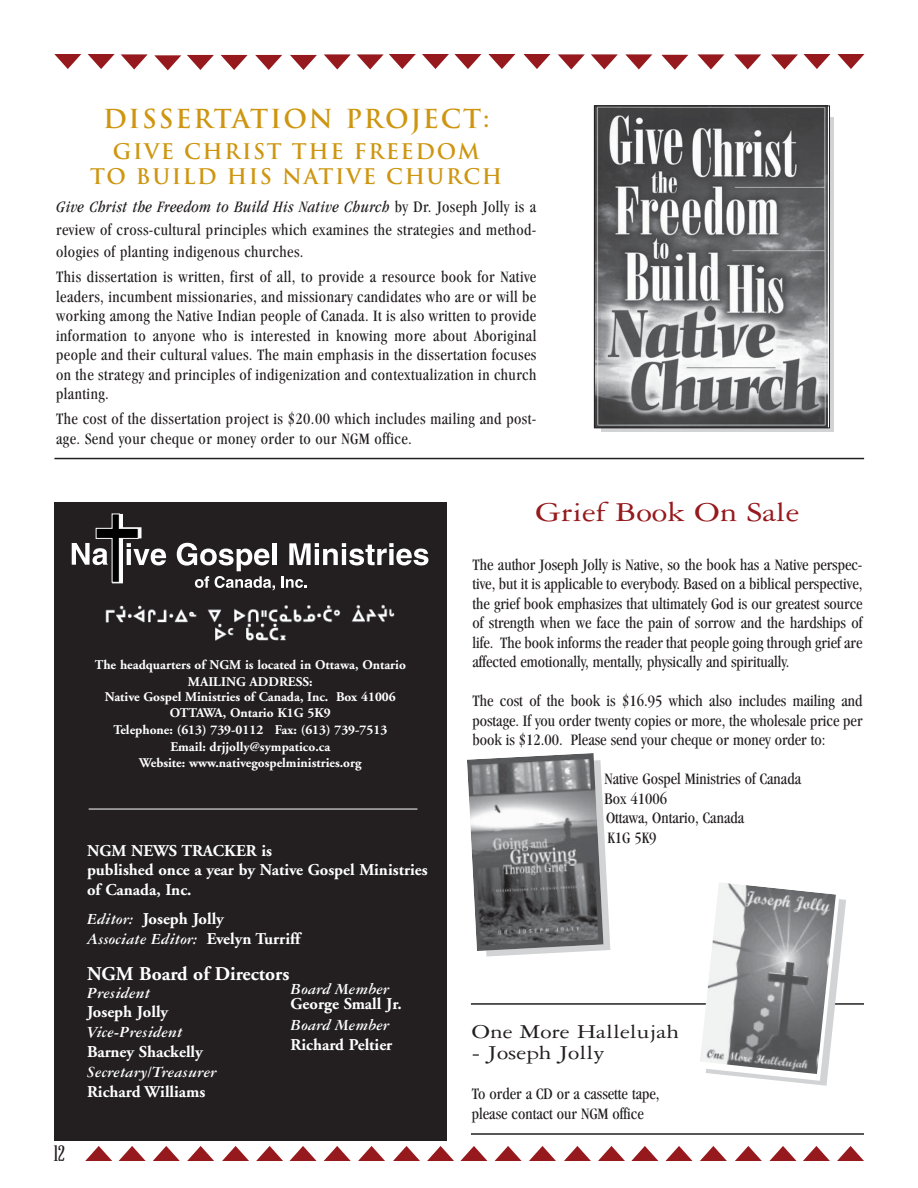
<style>
.page{position:relative;width:918px;height:1188px;background:#fff}
.page>*{position:absolute;margin:0;border:0;box-sizing:border-box;transform-origin:0 0}
.t1{font:29.1px "Garamond Three";color:#96191d;scale:1.2 1}
.t2{font:700 25.5px "Trajan";letter-spacing:.075em;color:#ce9610}
.t3{font:700 21px/25.5px "Trajan";letter-spacing:.075em;color:#ce9610;text-align:center}
.t4{font:21px "Garamond Three";color:#231f20;scale:1.2 1}
.t5{font:21px "Willow";color:#231f20;scale:1.8 1}
.t6{font:700 19.5px "Adobe Garamond";color:#fff}
.t7{font:condensed 16.5px/19.5px "Garamond";color:#231f20;text-align:justify}
.t8{font:700 16.5px/19.8px "Adobe Garamond";color:#fff}
.t9{font:condensed 16.5px/19.5px "Garamond";letter-spacing:.025em;color:#231f20}
.t10{font:italic 700 16.5px "Garamond Three";color:#fff}
.t11{font:700 13.35px/17px "Adobe Garamond";color:#fff;text-align:center}
.s1{font-style:italic}
.s2{font-family:"Garamond Three";font-style:italic}
.s3{font-family:"Adobe Garamond";font-style:normal}
</style>
<div class="page">
<div style="left:54px;top:502px;width:392px;height:638px;background:#231f20"></div>
<svg style="left:72px;top:513px;width:94px;height:70px"></svg>
<div style="left:272px;top:543px;width:5px;height:22px;background:#fff"></div>
<svg style="left:289px;top:543px;width:139px;height:22px"></svg>
<svg style="left:177px;top:543px;width:98px;height:47px"></svg>
<svg style="left:281px;top:576px;width:26px;height:12px"></svg>
<hr style="left:471px;top:1003px;width:393px;height:2px;background:#231f20">
<svg style="left:54px;top:54px;width:27px;height:15px"></svg>
<svg style="left:88px;top:54px;width:27px;height:15px"></svg>
<hr style="left:471px;top:1133px;width:393px;height:2px;background:#231f20">
<hr style="left:89px;top:809px;width:328px;height:1px;background:#fff">
<svg style="left:486px;top:814px;width:124px;height:142px"></svg>
<img style="left:467px;top:753px;width:136px;height:198px">
<svg style="left:699px;top:899px;width:147px;height:187px"></svg>
<img style="left:700px;top:883px;width:136px;height:191px">
<div style="left:601px;top:117px;width:233px;height:315px;background:#d1d3d4"></div>
<img style="left:596px;top:108px;width:232px;height:318px">
<div style="left:594px;top:106px;width:236px;height:322px;border:1px solid #231f20"></div>
<svg style="left:422px;top:54px;width:59px;height:15px"></svg>
<svg style="left:837px;top:54px;width:27px;height:15px"></svg>
<svg style="left:488px;top:54px;width:27px;height:15px"></svg>
<svg style="left:523px;top:54px;width:27px;height:15px"></svg>
<svg style="left:558px;top:54px;width:27px;height:15px"></svg>
<svg style="left:591px;top:54px;width:27px;height:15px"></svg>
<svg style="left:625px;top:54px;width:27px;height:15px"></svg>
<svg style="left:661px;top:55px;width:27px;height:15px"></svg>
<svg style="left:697px;top:54px;width:27px;height:15px"></svg>
<svg style="left:734px;top:54px;width:27px;height:15px"></svg>
<svg style="left:771px;top:54px;width:59px;height:15px"></svg>
<hr style="left:54px;top:458px;width:810px;height:1px;background:#231f20">
<svg style="left:121px;top:54px;width:27px;height:15px"></svg>
<svg style="left:187px;top:55px;width:27px;height:15px"></svg>
<svg style="left:221px;top:55px;width:27px;height:15px"></svg>
<svg style="left:255px;top:55px;width:27px;height:15px"></svg>
<svg style="left:290px;top:55px;width:27px;height:15px"></svg>
<svg style="left:324px;top:54px;width:27px;height:15px"></svg>
<svg style="left:357px;top:54px;width:59px;height:15px"></svg>
<svg style="left:154px;top:55px;width:27px;height:15px"></svg>
<svg style="left:222px;top:1146px;width:27px;height:15px"></svg>
<svg style="left:187px;top:1146px;width:27px;height:15px"></svg>
<svg style="left:153px;top:1146px;width:27px;height:15px"></svg>
<svg style="left:119px;top:1146px;width:27px;height:15px"></svg>
<svg style="left:85px;top:1146px;width:27px;height:15px"></svg>
<svg style="left:393px;top:1146px;width:27px;height:15px"></svg>
<svg style="left:358px;top:1146px;width:27px;height:15px"></svg>
<svg style="left:324px;top:1146px;width:27px;height:15px"></svg>
<svg style="left:290px;top:1146px;width:27px;height:15px"></svg>
<svg style="left:256px;top:1146px;width:27px;height:15px"></svg>
<svg style="left:564px;top:1146px;width:27px;height:15px"></svg>
<svg style="left:529px;top:1146px;width:27px;height:15px"></svg>
<svg style="left:495px;top:1146px;width:27px;height:15px"></svg>
<svg style="left:460px;top:1146px;width:27px;height:15px"></svg>
<svg style="left:427px;top:1146px;width:27px;height:15px"></svg>
<svg style="left:735px;top:1146px;width:27px;height:15px"></svg>
<svg style="left:700px;top:1146px;width:27px;height:15px"></svg>
<svg style="left:666px;top:1146px;width:27px;height:15px"></svg>
<svg style="left:631px;top:1146px;width:27px;height:15px"></svg>
<svg style="left:598px;top:1146px;width:27px;height:15px"></svg>
<svg style="left:837px;top:1146px;width:27px;height:15px"></svg>
<svg style="left:803px;top:1146px;width:27px;height:15px"></svg>
<svg style="left:770px;top:1146px;width:27px;height:15px"></svg>
<img style="left:105px;top:604px;width:290px;height:37px">
<h2 class="t2" style="left:103px;top:104px;width:388px">DISSERTATION PROJECT:</h2>
<p class="t3" style="left:90px;top:139px;width:414px">GIVE CHRIST THE FREEDOM<br>TO BUILD HIS NATIVE CHURCH</p>
<p class="t7" style="left:56px;top:197px;width:482px;line-height:22.5px"><span class="s1">Give Christ the Freedom to Build His Native Church</span> by Dr. Joseph Jolly is a review of cross-cultural principles which examines the strategies and method&shy;ologies of planting indigenous churches.</p>
<p class="t7" style="left:56px;top:269px;width:482px">This dissertation is written, first of all, to provide a resource book for Native leaders, incumbent missionaries, and missionary candidates who are or will be working among the Native Indian people of Canada. It is also written to provide information to anyone who is interested in knowing more about Aboriginal people and their cultural values. The main emphasis in the dissertation focuses on the strategy and principles of indigenization and contextualization in church planting.</p>
<p class="t9" style="left:56px;top:411px;width:482px">The cost of the dissertation project is $20.00 which includes mailing and post&shy;age. Send your cheque or money order to our NGM office.</p>
<p class="t11" style="left:95px;top:658px;width:313px">The headquarters of NGM is located in Ottawa, Ontario<br>MAILING ADDRESS:</p>
<p class="t11" style="left:105px;top:691px;width:292px;line-height:15.1px">Native Gospel Ministries of Canada, Inc. Box 41006<br>OTTAWA, Ontario K1G 5K9</p>
<p class="t11" style="left:113px;top:722px;width:275px">Telephone: (613) 739-0112 Fax: (613) 739-7513<br>Email: drjjolly@sympatico.ca<br>Website: www.nativegospelministries.org</p>
<p class="t5" style="left:54px;top:1145px;width:8px">12</p>
<p class="t8" style="left:87px;top:842px;width:342px">NGM NEWS TRACKER is<br>published once a year by Native Gospel Ministries of Canada, Inc.</p>
<p class="t8" style="left:87px;top:910px;width:139px"><span class="s2">Editor:</span> Joseph Jolly</p>
<p class="t10" style="left:87px;top:933px;width:215px">Associate Editor: <span class="s3">Evelyn Turriff</span></p>
<p class="t6" style="left:87px;top:966px;width:204px">NGM Board of Directors</p>
<p class="t10" style="left:87px;top:987px;width:65px">President</p>
<p class="t8" style="left:87px;top:1004px;width:83px">Joseph Jolly</p>
<p class="t10" style="left:87px;top:1026px;width:97px">Vice-President</p>
<p class="t8" style="left:87px;top:1043px;width:117px">Barney Shackelly</p>
<p class="t10" style="left:87px;top:1066px;width:131px">Secretary/Treasurer</p>
<p class="t8" style="left:87px;top:1083px;width:120px">Richard Williams</p>
<p class="t10" style="left:291px;top:983px;width:100px">Board Member</p>
<p class="t8" style="left:291px;top:996px;width:113px">George Small Jr.</p>
<p class="t10" style="left:291px;top:1019px;width:100px">Board Member</p>
<p class="t8" style="left:291px;top:1036px;width:103px">Richard Peltier</p>
<h1 class="t1" style="left:536px;top:502px;width:221px">Grief Book On Sale</h1>
<p class="t7" style="left:472px;top:556px;width:392px">The author Joseph Jolly is Native, so the book has a Native perspec&shy;tive, but it is applicable to everybody. Based on a biblical perspective, the grief book emphasizes that ultimately God is our greatest source of strength when we face the pain of sorrow and the hardships of life. The book informs the reader that people going through grief are affected emotionally, mentally, physically and spiritually.</p>
<p class="t7" style="left:472px;top:693px;width:392px">The cost of the book is $16.95 which also includes mailing and postage. If you order twenty copies or more, the wholesale price per book is $12.00. Please send your cheque or money order to:</p>
<p class="t7" style="left:605px;top:771px;width:198px;text-align:left">Native Gospel Ministries of Canada<br>Box 41006<br>Ottawa, Ontario, Canada<br>K1G 5K9</p>
<p class="t4" style="left:472px;top:1024px;width:174px">One More Hallelujah</p>
<p class="t4" style="left:472px;top:1045px;width:112px">- Joseph Jolly</p>
<p class="t7" style="left:472px;top:1085px;width:189px">To order a CD or a cassette tape, please contact our NGM office</p>
</div>
